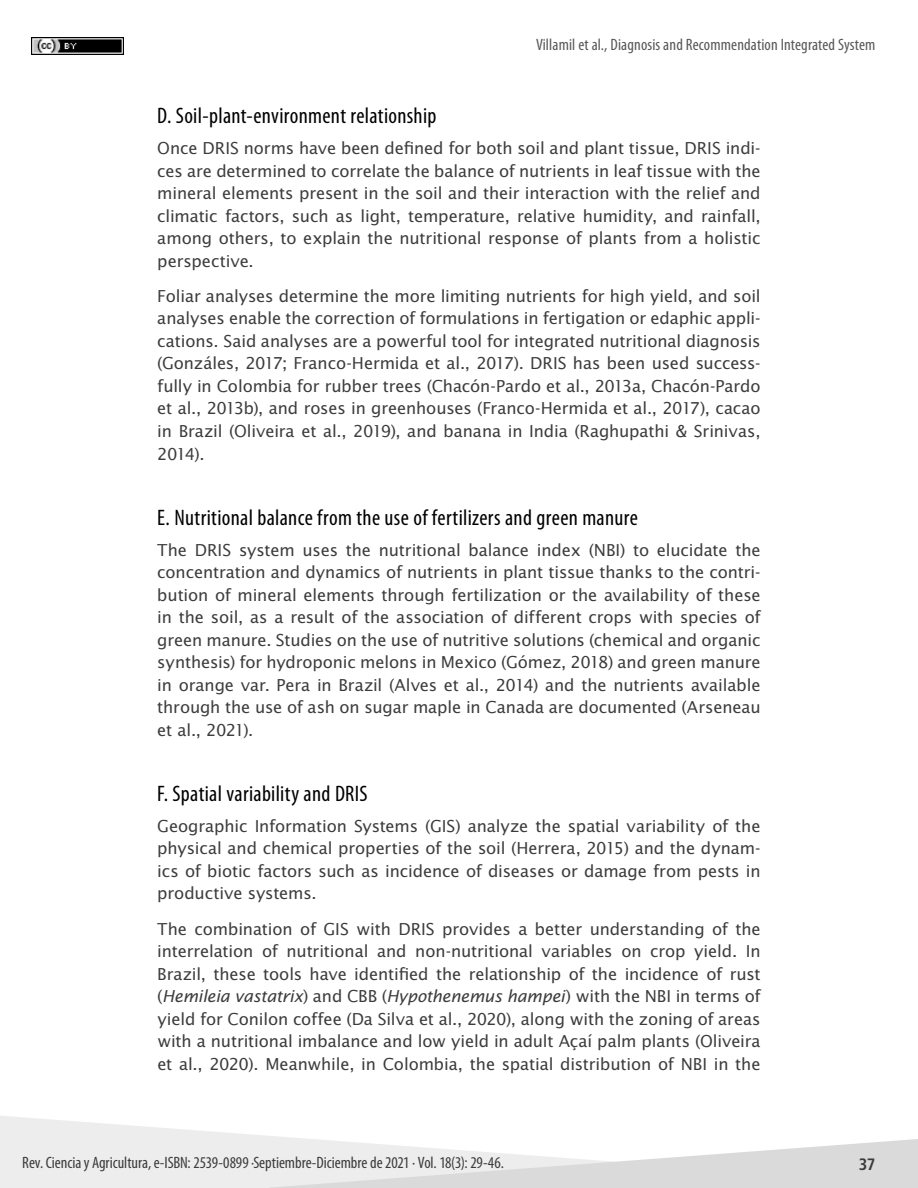
<style>
.page{position:relative;width:918px;height:1188px;background:#fff}
.page>*{position:absolute;margin:0;border:0;box-sizing:border-box;transform-origin:0 0}
.t1{font:condensed 22.5px "Myriad Pro";letter-spacing:.015em;color:#000}
.t2{font:16.5px/22.5px "Lucida Sans Std";letter-spacing:-.01em;color:#3c3c3b;text-align:justify}
.t3{font:condensed 16.5px "Myriad Pro";letter-spacing:-.005em;color:#3c3c3b}
.t4{font:condensed 16.5px "Myriad Pro";letter-spacing:.01em;color:#575756}
.t5{font:700 condensed 16.5px "Frutiger LT Std";color:#3c3c3b}
.s1{font-style:italic}
</style>
<div class="page">
<img style="left:31px;top:38px;width:92px;height:17px">
<svg style="left:0;top:1116px;width:305px;height:72px;fill:#ededed"></svg>
<svg style="left:269px;top:1139px;width:649px;height:49px"></svg>
<p class="t4" style="left:536px;top:35px;width:341px">Villamil et al., Diagnosis and Recommendation Integrated System</p>
<h1 class="t1" style="left:157px;top:102px;width:281px">D. Soil-plant-environment relationship</h1>
<p class="t2" style="left:157px;top:137px;width:605px">Once DRIS norms have been defined for both soil and plant tissue, DRIS indi&shy;ces are determined to correlate the balance of nutrients in leaf tissue with the mineral elements present in the soil and their interaction with the relief and climatic factors, such as light, temperature, relative humidity, and rainfall, among others, to explain the nutritional response of plants from a holistic perspective.</p>
<p class="t2" style="left:157px;top:285px;width:605px">Foliar analyses determine the more limiting nutrients for high yield, and soil analyses enable the correction of formulations in fertigation or edaphic appli&shy;cations. Said analyses are a powerful tool for integrated nutritional diagnosis (Gonzáles, 2017; Franco-Hermida et al., 2017). DRIS has been used success&shy;fully in Colombia for rubber trees (Chacón-Pardo et al., 2013a, Chacón-Pardo et al., 2013b), and roses in greenhouses (Franco-Hermida et al., 2017), cacao in Brazil (Oliveira et al., 2019), and banana in India (Raghupathi &amp; Srinivas, 2014).</p>
<h1 class="t1" style="left:157px;top:504px;width:482px">E. Nutritional balance from the use of fertilizers and green manure</h1>
<p class="t2" style="left:157px;top:539px;width:605px">The DRIS system uses the nutritional balance index (NBI) to elucidate the concentration and dynamics of nutrients in plant tissue thanks to the contri&shy;bution of mineral elements through fertilization or the availability of these in the soil, as a result of the association of different crops with species of green manure. Studies on the use of nutritive solutions (chemical and organic synthesis) for hydroponic melons in Mexico (Gómez, 2018) and green manure in orange var. Pera in Brazil (Alves et al., 2014) and the nutrients available through the use of ash on sugar maple in Canada are documented (Arseneau et al., 2021).</p>
<h1 class="t1" style="left:157px;top:780px;width:212px">F. Spatial variability and DRIS</h1>
<p class="t2" style="left:157px;top:815px;width:605px">Geographic Information Systems (GIS) analyze the spatial variability of the physical and chemical properties of the soil (Herrera, 2015) and the dynam&shy;ics of biotic factors such as incidence of diseases or damage from pests in productive systems.</p>
<p class="t2" style="left:157px;top:918px;width:605px">The combination of GIS with DRIS provides a better understanding of the interrelation of nutritional and non-nutritional variables on crop yield. In Brazil, these tools have identified the relationship of the incidence of rust (<span class="s1">Hemileia vastatrix</span>) and CBB (<span class="s1">Hypothenemus hampei</span>) with the NBI in terms of yield for Conilon coffee (Da Silva et al., 2020), along with the zoning of areas with a nutritional imbalance and low yield in adult Açaí palm plants (Oliveira et al., 2020). Meanwhile, in Colombia, the spatial distribution of NBI in the</p>
<p class="t3" style="left:22px;top:1153px;width:483px">Rev. Ciencia y Agricultura, e-ISBN: 2539-0899 ∙Septiembre-Diciembre de 2021 ∙ Vol. 18(3): 29-46.</p>
<p class="t5" style="left:859px;top:1154px;width:18px">37</p>
</div>
